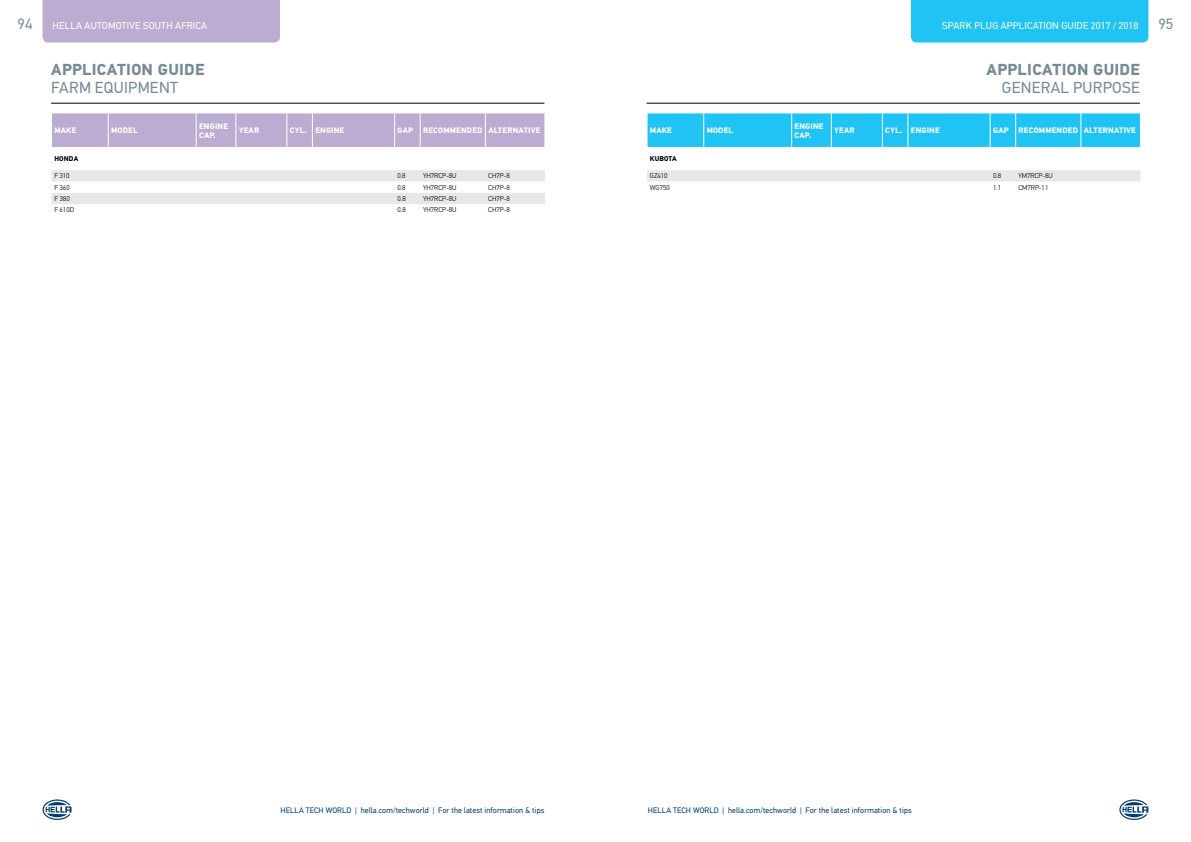
<style>
.page{position:relative;width:1191px;height:842px;background:#fff}
.page>*{position:absolute;margin:0;border:0;box-sizing:border-box;transform-origin:0 0}
.t1{font:700 16px "Hella DIN Universal";letter-spacing:.02em;color:#758a98}
.t2{font:16px "Hella DIN Universal";letter-spacing:.02em;color:#758a98}
.t3{font:15px "Hella DIN Universal";color:#758a98}
.t4{font:10px "Hella DIN Universal";letter-spacing:.02em;color:#fff}
.t5{font:8px "Hella DIN Universal";letter-spacing:.01em;color:#003c6f}
.t6{font:700 8px/9.6px "Hella DIN Universal";letter-spacing:.02em;color:#fff}
.t7{font:300 7px "Hella DIN Universal";color:#000}
.t8{font:700 7px "Hella DIN Universal";letter-spacing:.02em;color:#000}
</style>
<div class="page">
<div style="left:911px;top:0;width:237px;height:43px;background:#20c4f4"></div>
<svg style="left:1119px;top:799px;width:29px;height:21px"></svg>
<hr style="left:646px;top:103px;width:494px;height:1px;background:#000">
<div style="left:43px;top:0;width:237px;height:43px;background:#bdacd1"></div>
<svg style="left:43px;top:799px;width:29px;height:21px"></svg>
<hr style="left:51px;top:103px;width:493px;height:1px;background:#000">
<svg style="left:52px;top:170px;width:493px;height:34px"></svg>
<svg style="left:52px;top:113px;width:493px;height:35px;background:#c0b0d3"></svg>
<hr style="left:420px;top:147px;width:65px;height:1px;background:#fff">
<hr style="left:485px;top:147px;width:60px;height:1px;background:#fff">
<div style="left:647px;top:170px;width:493px;height:11px;background:#e6e7e8"></div>
<svg style="left:647px;top:113px;width:493px;height:35px;background:#2bc6f4"></svg>
<hr style="left:1015px;top:147px;width:66px;height:1px;background:#fff">
<hr style="left:1080px;top:147px;width:61px;height:1px;background:#fff">
<h2 class="t3" style="left:18px;top:15px;width:16px">94</h2>
<p class="t4" style="left:53px;top:19px;width:156px">HELLA AUTOMOTIVE SOUTH AFRICA</p>
<h1 class="t1" style="left:51px;top:59px;width:155px">APPLICATION GUIDE</h1>
<h1 class="t2" style="left:51px;top:78px;width:128px">FARM EQUIPMENT</h1>
<p class="t6" style="left:54px;top:126px;width:23px">MAKE</p>
<p class="t6" style="left:111px;top:126px;width:28px">MODEL</p>
<p class="t6" style="left:199px;top:122px;width:30px">ENGINE<br>CAP.</p>
<p class="t6" style="left:239px;top:126px;width:22px">YEAR</p>
<p class="t6" style="left:290px;top:126px;width:56px">CYL. ENGINE</p>
<p class="t6" style="left:397px;top:126px;width:144px">GAP RECOMMENDED ALTERNATIVE</p>
<p class="t8" style="left:54px;top:154px;width:25px">HONDA</p>
<p class="t7" style="left:54px;top:172px;width:17px">F 310</p>
<p class="t7" style="left:397px;top:172px;width:10px">0.8</p>
<p class="t7" style="left:423px;top:172px;width:35px">YH7RCP-8U</p>
<p class="t7" style="left:488px;top:172px;width:23px">CH7P-8</p>
<p class="t7" style="left:54px;top:183px;width:17px">F 360</p>
<p class="t7" style="left:397px;top:183px;width:10px">0.8</p>
<p class="t7" style="left:423px;top:183px;width:35px">YH7RCP-8U</p>
<p class="t7" style="left:488px;top:183px;width:23px">CH7P-8</p>
<p class="t7" style="left:54px;top:195px;width:17px">F 380</p>
<p class="t7" style="left:397px;top:195px;width:10px">0.8</p>
<p class="t7" style="left:423px;top:195px;width:35px">YH7RCP-8U</p>
<p class="t7" style="left:488px;top:195px;width:23px">CH7P-8</p>
<p class="t7" style="left:54px;top:206px;width:21px">F 610D</p>
<p class="t7" style="left:397px;top:206px;width:10px">0.8</p>
<p class="t7" style="left:423px;top:206px;width:35px">YH7RCP-8U</p>
<p class="t7" style="left:488px;top:206px;width:23px">CH7P-8</p>
<p class="t4" style="left:942px;top:19px;width:198px">SPARK PLUG APPLICATION GUIDE 2017 / 2018</p>
<h2 class="t3" style="left:1158px;top:15px;width:16px">95</h2>
<h1 class="t1" style="left:986px;top:59px;width:155px">APPLICATION GUIDE</h1>
<h1 class="t2" style="left:1001px;top:78px;width:139px">GENERAL PURPOSE</h1>
<p class="t6" style="left:650px;top:126px;width:23px">MAKE</p>
<p class="t6" style="left:706px;top:126px;width:28px">MODEL</p>
<p class="t6" style="left:794px;top:122px;width:30px">ENGINE<br>CAP.</p>
<p class="t6" style="left:834px;top:126px;width:22px">YEAR</p>
<p class="t6" style="left:885px;top:126px;width:56px">CYL. ENGINE</p>
<p class="t6" style="left:993px;top:126px;width:144px">GAP RECOMMENDED ALTERNATIVE</p>
<p class="t8" style="left:650px;top:154px;width:28px">KUBOTA</p>
<p class="t7" style="left:650px;top:172px;width:19px">GZ410</p>
<p class="t7" style="left:993px;top:172px;width:10px">0.8</p>
<p class="t7" style="left:1018px;top:172px;width:36px">YM7RCP-8U</p>
<p class="t7" style="left:650px;top:183px;width:22px">WG750</p>
<p class="t7" style="left:993px;top:183px;width:10px">1.1</p>
<p class="t7" style="left:1018px;top:183px;width:31px">CM7RP-11</p>
<p class="t5" style="left:281px;top:805px;width:265px">HELLA TECH WORLD | hella.com/techworld | For the latest information &amp; tips</p>
<p class="t5" style="left:648px;top:805px;width:265px">HELLA TECH WORLD | hella.com/techworld | For the latest information &amp; tips</p>
</div>
